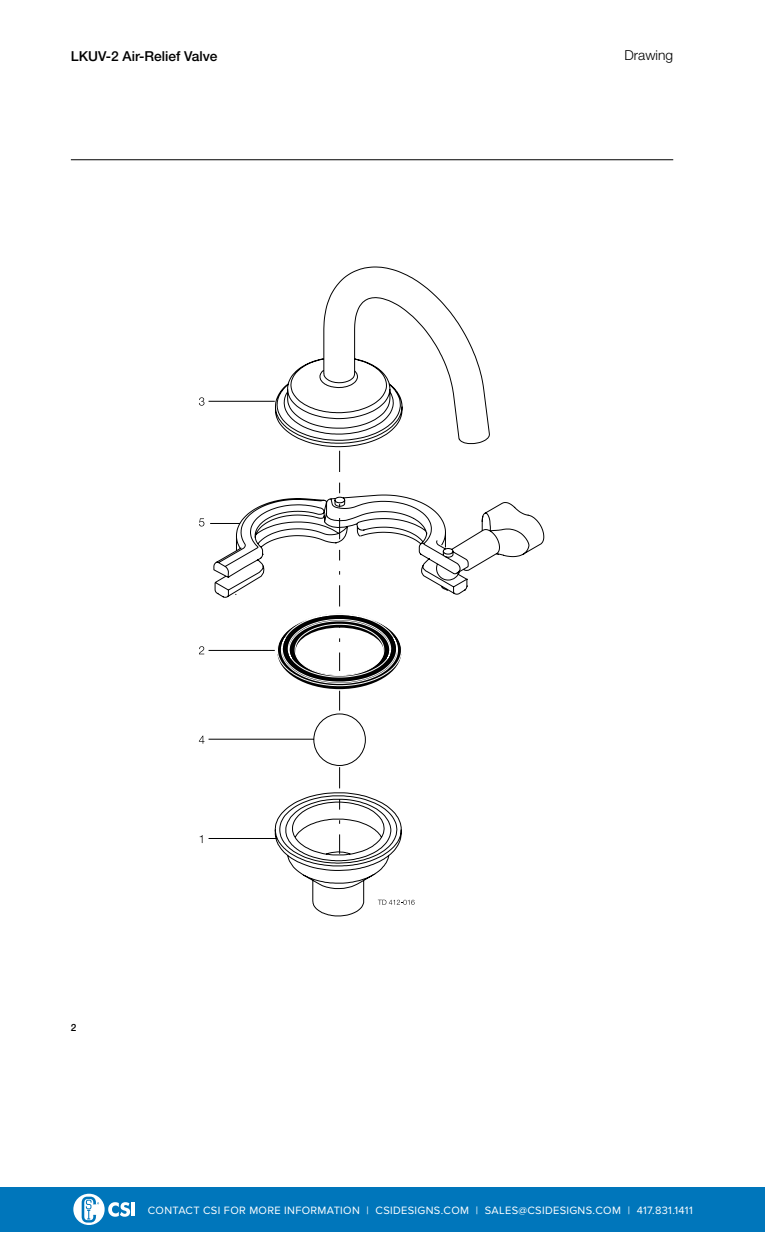
<style>
.page{position:relative;width:765px;height:1260px;background:#fff}
.page>*{position:absolute;margin:0;border:0;box-sizing:border-box;transform-origin:0 0}
.t1{font:500 13.75px "Helvetica Neue";color:#000}
.t2{font:300 13.75px "Helvetica Neue";color:#000}
.t3{font:11px "Proxima Nova";letter-spacing:.03em;color:#fff}
.t4{font:500 10px "Helvetica Neue";color:#000}
</style>
<div class="page">
<div style="left:0;top:1187px;width:765px;height:45px;background:#0076bb"></div>
<svg style="left:73px;top:1194px;width:57px;height:31px"></svg>
<hr style="left:131px;top:1203px;width:4px;height:13px;background:#fff">
<hr style="left:71px;top:159px;width:602px;height:1px;background:#000">
<svg style="left:275px;top:267px;width:215px;height:178px"></svg>
<svg style="left:353px;top:370px;width:5px;height:13px"></svg>
<svg style="left:208px;top:401px;width:158px;height:438px"></svg>
<svg style="left:200px;top:835px;width:3px;height:8px"></svg>
<svg style="left:199px;top:646px;width:5px;height:8px"></svg>
<svg style="left:199px;top:397px;width:5px;height:9px"></svg>
<svg style="left:199px;top:736px;width:5px;height:8px"></svg>
<svg style="left:199px;top:518px;width:5px;height:9px"></svg>
<svg style="left:275px;top:767px;width:140px;height:149px"></svg>
<hr style="left:210px;top:523px;width:30px;height:1px;background:#000">
<svg style="left:213px;top:451px;width:331px;height:260px"></svg>
<p class="t1" style="left:71px;top:48px;width:148px">LKUV-2 Air-Relief Valve</p>
<p class="t2" style="left:625px;top:47px;width:50px">Drawing</p>
<p class="t4" style="left:71px;top:1021px;width:7px">2</p>
<p class="t3" style="left:148px;top:1204px;width:546px">CONTACT CSI FOR MORE INFORMATION | CSIDESIGNS.COM | SALES@CSIDESIGNS.COM | 417.831.1411</p>
</div>
